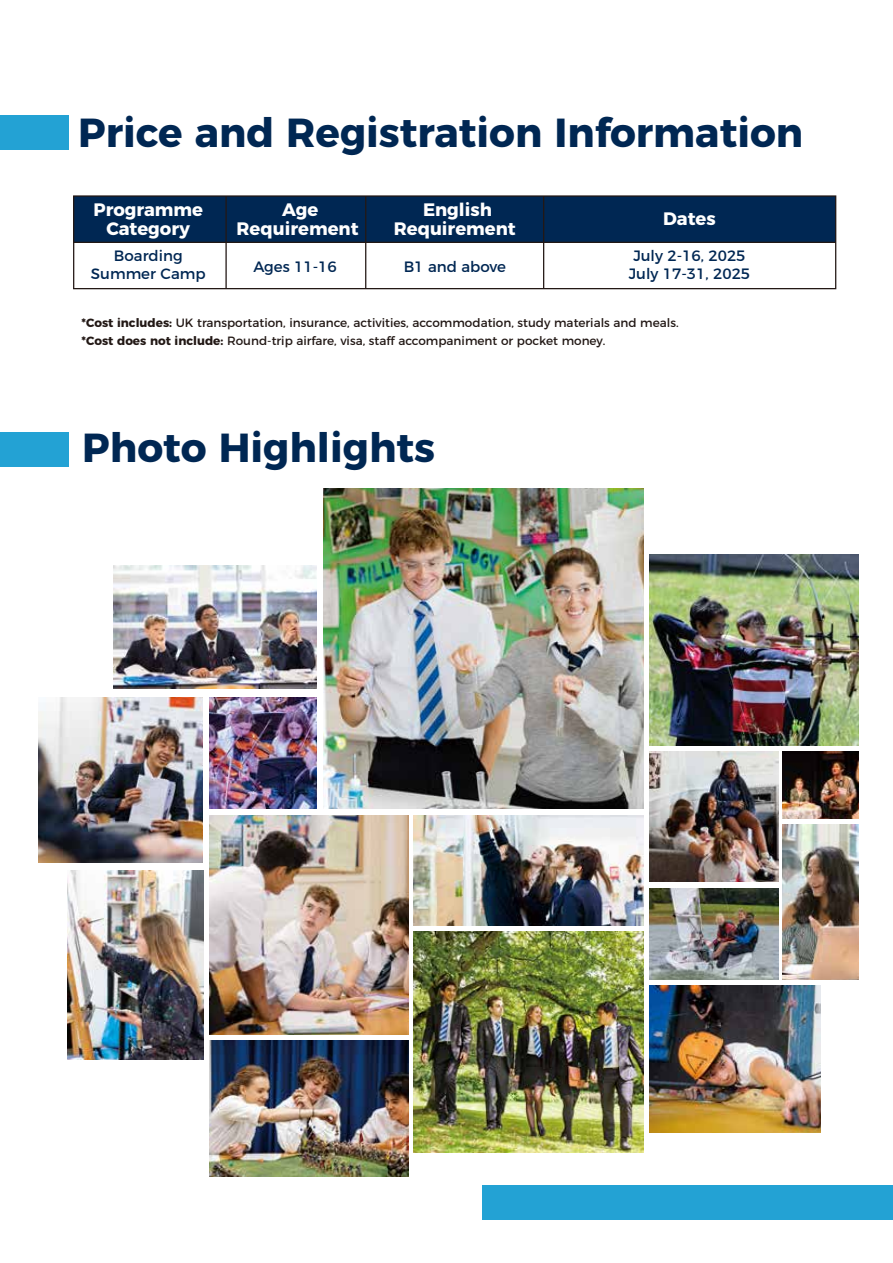
<style>
.page{position:relative;width:893px;height:1263px;background:#fff}
.page>*{position:absolute;margin:0;border:0;box-sizing:border-box;transform-origin:0 0}
.t1{font:700 40.5px "Montserrat";color:#002753}
.t2{font:700 18px/18.6px "Montserrat";color:#fff;text-align:center}
.t3{font:15px/18px "Montserrat";color:#002753;text-align:center}
.t4{font:12px/18px "Montserrat";color:#221815}
.s1{font-weight:700}
</style>
<div class="page">
<div style="left:0;top:115px;width:69px;height:34px;background:#23a2d4"></div>
<div style="left:0;top:432px;width:69px;height:34px;background:#23a2d4"></div>
<div style="left:483px;top:1186px;width:410px;height:34px;background:#23a2d4"></div>
<img style="left:783px;top:751px;width:75px;height:68px">
<img style="left:209px;top:815px;width:199px;height:219px">
<img style="left:323px;top:489px;width:320px;height:320px">
<img style="left:38px;top:698px;width:165px;height:164px">
<img style="left:68px;top:870px;width:135px;height:189px">
<img style="left:649px;top:985px;width:172px;height:147px">
<img style="left:783px;top:824px;width:75px;height:155px">
<img style="left:414px;top:931px;width:230px;height:221px">
<img style="left:113px;top:565px;width:204px;height:124px">
<img style="left:209px;top:698px;width:108px;height:110px">
<img style="left:414px;top:815px;width:230px;height:110px">
<img style="left:649px;top:751px;width:129px;height:131px">
<img style="left:209px;top:1040px;width:199px;height:136px">
<img style="left:649px;top:888px;width:129px;height:91px">
<img style="left:649px;top:555px;width:210px;height:190px">
<div style="left:74px;top:196px;width:762px;height:46px;background:#002753"></div>
<div style="left:73px;top:195px;width:763px;height:94px;border:1px solid #231815"></div>
<hr style="left:74px;top:242px;width:762px;height:1px;background:#231815">
<hr style="left:543px;top:196px;width:1px;height:93px;background:#231815">
<hr style="left:365px;top:196px;width:1px;height:93px;background:#231815">
<hr style="left:225px;top:196px;width:2px;height:93px;background:#231815">
<h1 class="t1" style="left:78px;top:99px;width:726px">Price and Registration Information</h1>
<h2 class="t2" style="left:93px;top:199px;width:111px">Programme<br>Category</h2>
<h2 class="t2" style="left:237px;top:199px;width:123px">Age<br>Requirement</h2>
<h2 class="t2" style="left:394px;top:199px;width:123px">English<br>Requirement</h2>
<h2 class="t2" style="left:663px;top:208px;width:54px">Dates</h2>
<p class="t3" style="left:91px;top:246px;width:116px">Boarding<br>Summer Camp</p>
<p class="t3" style="left:254px;top:257px;width:85px">Ages 11-16</p>
<p class="t3" style="left:404px;top:257px;width:104px">B1 and above</p>
<p class="t3" style="left:629px;top:246px;width:123px">July 2-16, 2025<br>July 17-31, 2025</p>
<p class="t4" style="left:82px;top:313px;width:598px"><span class="s1">*Cost includes:</span> UK transportation, insurance, activities, accommodation, study materials and meals. <span class="s1">*Cost does not include:</span> Round-trip airfare, visa, staff accompaniment or pocket money.</p>
<h1 class="t1" style="left:82px;top:415px;width:354px">Photo Highlights</h1>
</div>
